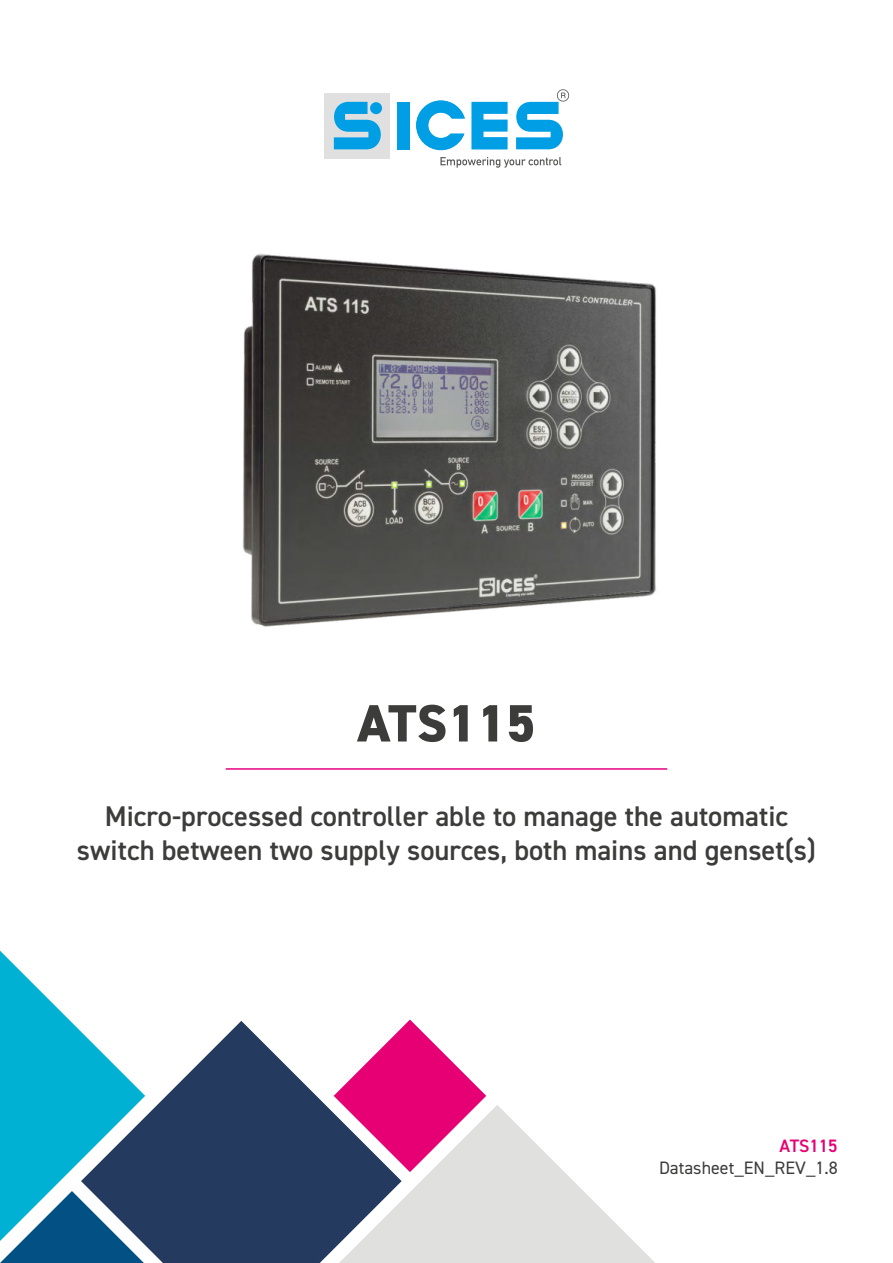
<style>
.page{position:relative;width:893px;height:1263px;background:#fff}
.page>*{position:absolute;margin:0;border:0;box-sizing:border-box;transform-origin:0 0}
.t1{font:800 52.65px "DIN2014";color:#3c3c3b}
.t2{font:600 28.5px/34.2px "DIN2014";color:#3c3c3b;text-align:center}
.t3{font:18px "DIN2014";color:#3c3c3b}
.t4{font:600 18px "DIN2014";color:#e60074}
</style>
<div class="page">
<svg style="left:440px;top:157px;width:121px;height:7px"></svg>
<div style="left:397px;top:102px;width:12px;height:47px;background:#009ee4"></div>
<svg style="left:471px;top:102px;width:37px;height:47px;background:#2dafe8"></svg>
<svg style="left:416px;top:100px;width:49px;height:50px"></svg>
<div style="left:324px;top:93px;width:66px;height:66px;background:#e0e0e0"></div>
<svg style="left:334px;top:102px;width:47px;height:47px"></svg>
<div style="left:370px;top:102px;width:12px;height:12px;background:#009ee4;border-radius:50%"></div>
<svg style="left:516px;top:89px;width:53px;height:60px"></svg>
<hr style="left:226px;top:768px;width:441px;height:2px;background:#e6007d">
<svg style="left:402px;top:1019px;width:84px;height:86px"></svg>
<svg style="left:402px;top:1105px;width:253px;height:158px;fill:#e0e0df"></svg>
<svg style="left:0;top:951px;width:81px;height:312px"></svg>
<svg style="left:81px;top:1021px;width:321px;height:242px;fill:#243a5e"></svg>
<img style="left:243px;top:164px;width:414px;height:463px">
<h1 class="t1" style="left:357px;top:692px;width:180px">ATS115</h1>
<p class="t2" style="left:77px;top:800px;width:740px">Micro-processed controller able to manage the automatic switch between two supply sources, both mains and genset(s)</p>
<p class="t4" style="left:780px;top:1137px;width:60px">ATS115</p>
<p class="t3" style="left:659px;top:1159px;width:180px">Datasheet_EN_REV_1.8</p>
</div>
